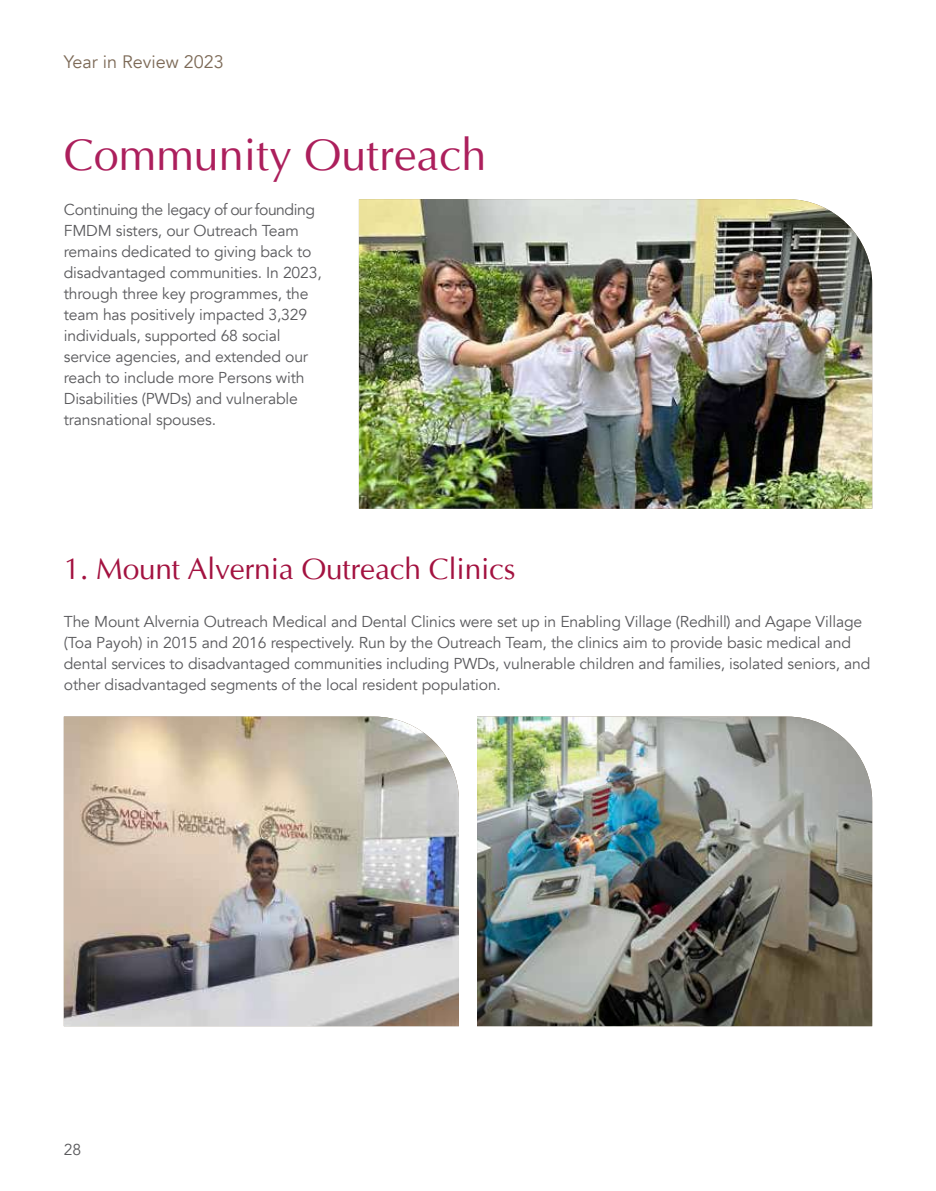
<style>
.page{position:relative;width:936px;height:1191px;background:#fff}
.page>*{position:absolute;margin:0;border:0;box-sizing:border-box;transform-origin:0 0}
.t1{font:45px "Opus";color:#ac1f5c}
.t2{font:30px "Opus";letter-spacing:-.01em;color:#a31240}
.t3{font:18px "Avenir";color:#7c6956}
.t4{font:15.75px/21px "Avenir";letter-spacing:-.01em;color:#59595c}
</style>
<div class="page">
<img style="left:359px;top:199px;width:513px;height:310px">
<img style="left:64px;top:716px;width:395px;height:310px">
<img style="left:477px;top:716px;width:395px;height:310px">
<p class="t3" style="left:64px;top:51px;width:162px">Year in Review 2023</p>
<h1 class="t1" style="left:64px;top:129px;width:424px">Community Outreach</h1>
<p class="t4" style="left:64px;top:199px;width:259px">Continuing the legacy of our founding FMDM sisters, our Outreach Team remains dedicated to giving back to disadvantaged communities. In 2023, through three key programmes, the team has positively impacted 3,329 individuals, supported 68 social service agencies, and extended our reach to include more Persons with Disabilities (PWDs) and vulnerable transnational spouses.</p>
<h2 class="t2" style="left:64px;top:551px;width:453px">1. Mount Alvernia Outreach Clinics</h2>
<p class="t4" style="left:64px;top:611px;width:808px">The Mount Alvernia Outreach Medical and Dental Clinics were set up in Enabling Village (Redhill) and Agape Village (Toa Payoh) in 2015 and 2016 respectively. Run by the Outreach Team, the clinics aim to provide basic medical and dental services to disadvantaged communities including PWDs, vulnerable children and families, isolated seniors, and other disadvantaged segments of the local resident population.</p>
<p class="t4" style="left:64px;top:1139px;width:19px">28</p>
</div>
